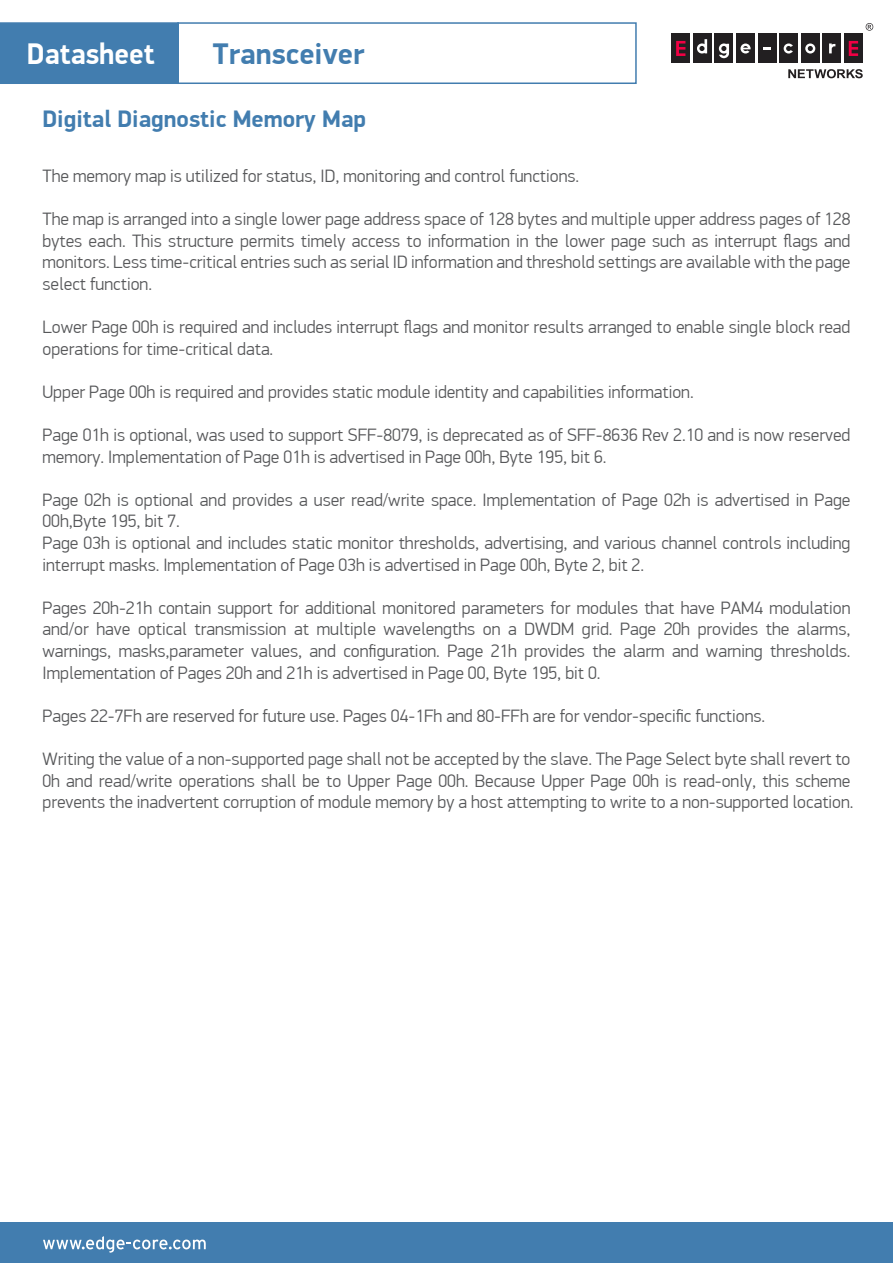
<style>
.page{position:relative;width:893px;height:1263px;background:#fff}
.page>*{position:absolute;margin:0;border:0;box-sizing:border-box;transform-origin:0 0}
.t1{font:700 30px "PF Din Display Pro";color:#427daf}
.t2{font:700 30px "PF Din Display Pro";color:#fff;scale:.96 1}
.t3{font:700 24px "PF Din Display Pro";color:#427daf}
.t4{font:300 18px/21.6px "PF Din Display Pro";color:#57585a}
</style>
<div class="page">
<div style="left:0;top:1223px;width:893px;height:40px;background:#427daf"></div>
<svg style="left:43px;top:1236px;width:163px;height:17px"></svg>
<div style="left:671px;top:34px;width:19px;height:29px;background:#221f21"></div>
<div style="left:693px;top:34px;width:19px;height:29px;background:#221f21"></div>
<div style="left:715px;top:34px;width:18px;height:29px;background:#221f21"></div>
<div style="left:736px;top:34px;width:19px;height:29px;background:#221f21"></div>
<div style="left:758px;top:34px;width:18px;height:29px;background:#221f21"></div>
<div style="left:779px;top:34px;width:19px;height:29px;background:#221f21"></div>
<div style="left:801px;top:34px;width:19px;height:29px;background:#221f21"></div>
<div style="left:823px;top:34px;width:18px;height:29px;background:#221f21"></div>
<svg style="left:676px;top:41px;width:9px;height:15px"></svg>
<div style="left:844px;top:34px;width:19px;height:29px;background:#221f21"></div>
<svg style="left:849px;top:41px;width:9px;height:15px"></svg>
<svg style="left:764px;top:47px;width:7px;height:3px"></svg>
<svg style="left:697px;top:39px;width:10px;height:15px"></svg>
<svg style="left:805px;top:43px;width:10px;height:11px"></svg>
<svg style="left:829px;top:43px;width:6px;height:10px"></svg>
<svg style="left:784px;top:43px;width:9px;height:11px"></svg>
<svg style="left:719px;top:43px;width:10px;height:15px"></svg>
<svg style="left:788px;top:69px;width:75px;height:9px"></svg>
<svg style="left:740px;top:44px;width:11px;height:10px"></svg>
<svg style="left:866px;top:23px;width:7px;height:8px"></svg>
<div style="left:0;top:22px;width:179px;height:62px;background:#427daf;border:2px solid #427daf"></div>
<div style="left:177px;top:22px;width:460px;height:62px;border:2px solid #427daf"></div>
<h1 class="t2" style="left:27px;top:36px;width:134px">Datasheet</h1>
<h1 class="t1" style="left:213px;top:36px;width:153px">Transceiver</h1>
<h2 class="t3" style="left:43px;top:104px;width:325px">Digital Diagnostic Memory Map</h2>
<p class="t4" style="left:43px;top:165px;width:538px">The memory map is utilized for status, ID, monitoring and control functions.</p>
<p class="t4" style="left:43px;top:208px;width:809px;text-align:justify">The map is arranged into a single lower page address space of 128 bytes and multiple upper address pages of 128 bytes each. This structure permits timely access to information in the lower page such as interrupt flags and monitors. Less time-critical entries such as serial ID information and threshold settings are available with the page select function.</p>
<p class="t4" style="left:43px;top:316px;width:809px">Lower Page 00h is required and includes interrupt flags and monitor results arranged to enable single block read operations for time-critical data.</p>
<p class="t4" style="left:43px;top:381px;width:653px">Upper Page 00h is required and provides static module identity and capabilities information.</p>
<p class="t4" style="left:43px;top:424px;width:809px">Page 01h is optional, was used to support SFF-8079, is deprecated as of SFF-8636 Rev 2.10 and is now reserved memory. Implementation of Page 01h is advertised in Page 00h, Byte 195, bit 6.</p>
<p class="t4" style="left:43px;top:489px;width:809px">Page 02h is optional and provides a user read/write space. Implementation of Page 02h is advertised in Page 00h,Byte 195, bit 7.<br>Page 03h is optional and includes static monitor thresholds, advertising, and various channel controls including interrupt masks. Implementation of Page 03h is advertised in Page 00h, Byte 2, bit 2.</p>
<p class="t4" style="left:43px;top:597px;width:809px;text-align:justify">Pages 20h-21h contain support for additional monitored parameters for modules that have PAM4 modulation and/or have optical transmission at multiple wavelengths on a DWDM grid. Page 20h provides the alarms, warnings, masks,parameter values, and configuration. Page 21h provides the alarm and warning thresholds.<br>Implementation of Pages 20h and 21h is advertised in Page 00, Byte 195, bit 0.</p>
<p class="t4" style="left:43px;top:705px;width:724px">Pages 22-7Fh are reserved for future use. Pages 04-1Fh and 80-FFh are for vendor-specific functions.</p>
<p class="t4" style="left:43px;top:748px;width:813px">Writing the value of a non-supported page shall not be accepted by the slave. The Page Select byte shall revert to<br>0h and read/write operations shall be to Upper Page 00h. Because Upper Page 00h is read-only, this scheme prevents the inadvertent corruption of module memory by a host attempting to write to a non-supported location.</p>
</div>
